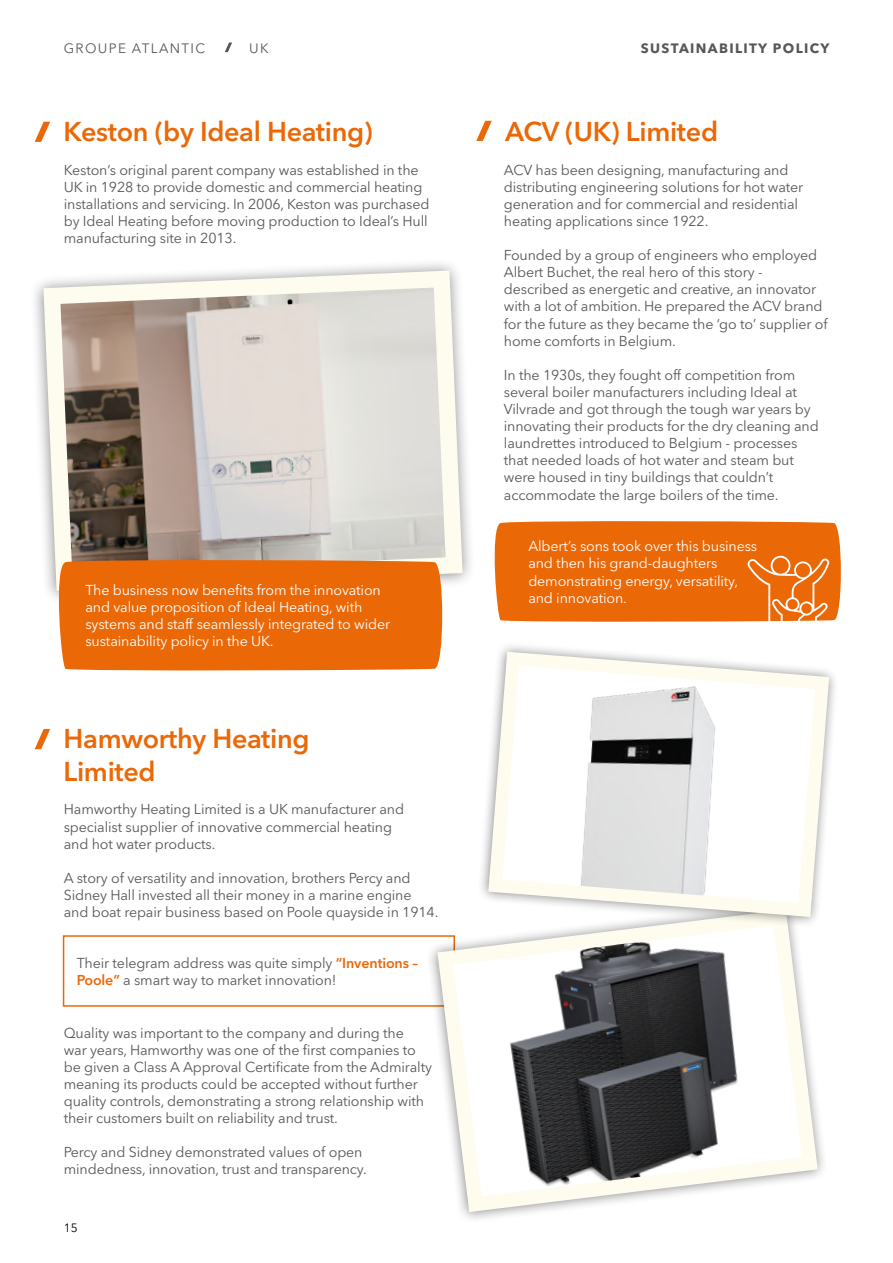
<style>
.page{position:relative;width:893px;height:1263px;background:#fff}
.page>*{position:absolute;margin:0;border:0;box-sizing:border-box;transform-origin:0 0}
.t1{font:600 27px/32.4px "Avenir Next LT Pro";letter-spacing:-.01em;color:#eb6807}
.t2{font:14.25px/17.1px "Avenir Next LT Pro";letter-spacing:-.01em;color:#575756}
.t3{font:14.25px/17.1px "Avenir Next LT Pro";letter-spacing:-.01em;color:#fff}
.t4{font:700 13.5px "Avenir Next LT Pro";letter-spacing:.1em;color:#575756}
.t5{font:13.5px "Avenir Next LT Pro";letter-spacing:.1em;color:#575756}
.t6{font:12px "Avenir Next LT Pro";color:#000}
.s1{font-weight:600;color:#eb6807}
</style>
<div class="page">
<svg style="left:225px;top:43px;width:7px;height:9px"></svg>
<div style="left:63px;top:935px;width:392px;height:72px;border:2px solid #eb6807"></div>
<svg style="left:35px;top:122px;width:15px;height:20px"></svg>
<svg style="left:35px;top:263px;width:435px;height:333px;background:#ccc5be"></svg>
<div style="left:425px;top:899px;width:403px;height:325px;background:#fff"></div>
<svg style="left:429px;top:928px;width:395px;height:291px"></svg>
<div style="left:477px;top:642px;width:362px;height:286px;background:#000;opacity:.47"></div>
<svg style="left:481px;top:645px;width:355px;height:279px"></svg>
<svg style="left:35px;top:729px;width:15px;height:20px"></svg>
<svg style="left:476px;top:121px;width:16px;height:20px"></svg>
<div style="left:53px;top:559px;width:392px;height:112px;background:#eb6807"></div>
<svg style="left:494px;top:521px;width:347px;height:101px;background:#eb6f13"></svg>
<p class="t5" style="left:64px;top:40px;width:143px">GROUPE ATLANTIC</p>
<p class="t5" style="left:249px;top:40px;width:21px">UK</p>
<p class="t4" style="left:641px;top:40px;width:190px">SUSTAINABILITY POLICY</p>
<h1 class="t1" style="left:64px;top:115px;width:311px">Keston (by Ideal Heating)</h1>
<p class="t2" style="left:64px;top:161px;width:367px">Keston’s original parent company was established in the UK in 1928 to provide domestic and commercial heating installations and servicing. In 2006, Keston was purchased by Ideal Heating before moving production to Ideal’s Hull manufacturing site in 2013.</p>
<p class="t3" style="left:85px;top:581px;width:306px">The business now benefits from the innovation and value proposition of Ideal Heating, with systems and staff seamlessly integrated to wider sustainability policy in the UK.</p>
<h1 class="t1" style="left:64px;top:722px;width:247px">Hamworthy Heating<br>Limited</h1>
<p class="t2" style="left:64px;top:801px;width:342px">Hamworthy Heating Limited is a UK manufacturer and specialist supplier of innovative commercial heating and hot water products.</p>
<p class="t2" style="left:64px;top:869px;width:376px">A story of versatility and innovation, brothers Percy and<br>Sidney Hall invested all their money in a marine engine and boat repair business based on Poole quayside in 1914.</p>
<p class="t2" style="left:77px;top:954px;width:343px">Their telegram address was quite simply <span class="s1">“Inventions –<br>Poole”</span> a smart way to market innovation!</p>
<p class="t2" style="left:64px;top:1024px;width:370px">Quality was important to the company and during the<br>war years, Hamworthy was one of the first companies to be given a Class A Approval Certificate from the Admiralty meaning its products could be accepted without further quality controls, demonstrating a strong relationship with their customers built on reliability and trust.</p>
<p class="t2" style="left:64px;top:1143px;width:305px">Percy and Sidney demonstrated values of open mindedness, innovation, trust and transparency.</p>
<p class="t6" style="left:64px;top:1220px;width:15px">15</p>
<h1 class="t1" style="left:505px;top:115px;width:214px">ACV (UK) Limited</h1>
<p class="t2" style="left:504px;top:161px;width:301px">ACV has been designing, manufacturing and distributing engineering solutions for hot water generation and for commercial and residential heating applications since 1922.</p>
<p class="t2" style="left:504px;top:247px;width:325px">Founded by a group of engineers who employed Albert Buchet, the real hero of this story - described as energetic and creative, an innovator with a lot of ambition. He prepared the ACV brand for the future as they became the ‘go to’ supplier of home comforts in Belgium.</p>
<p class="t2" style="left:504px;top:366px;width:316px">In the 1930s, they fought off competition from several boiler manufacturers including Ideal at Vilvrade and got through the tough war years by innovating their products for the dry cleaning and laundrettes introduced to Belgium - processes that needed loads of hot water and steam but were housed in tiny buildings that couldn’t accommodate the large boilers of the time.</p>
<p class="t3" style="left:528px;top:538px;width:230px">Albert’s sons took over this business and then his grand-daughters demonstrating energy, versatility, and innovation.</p>
</div>
